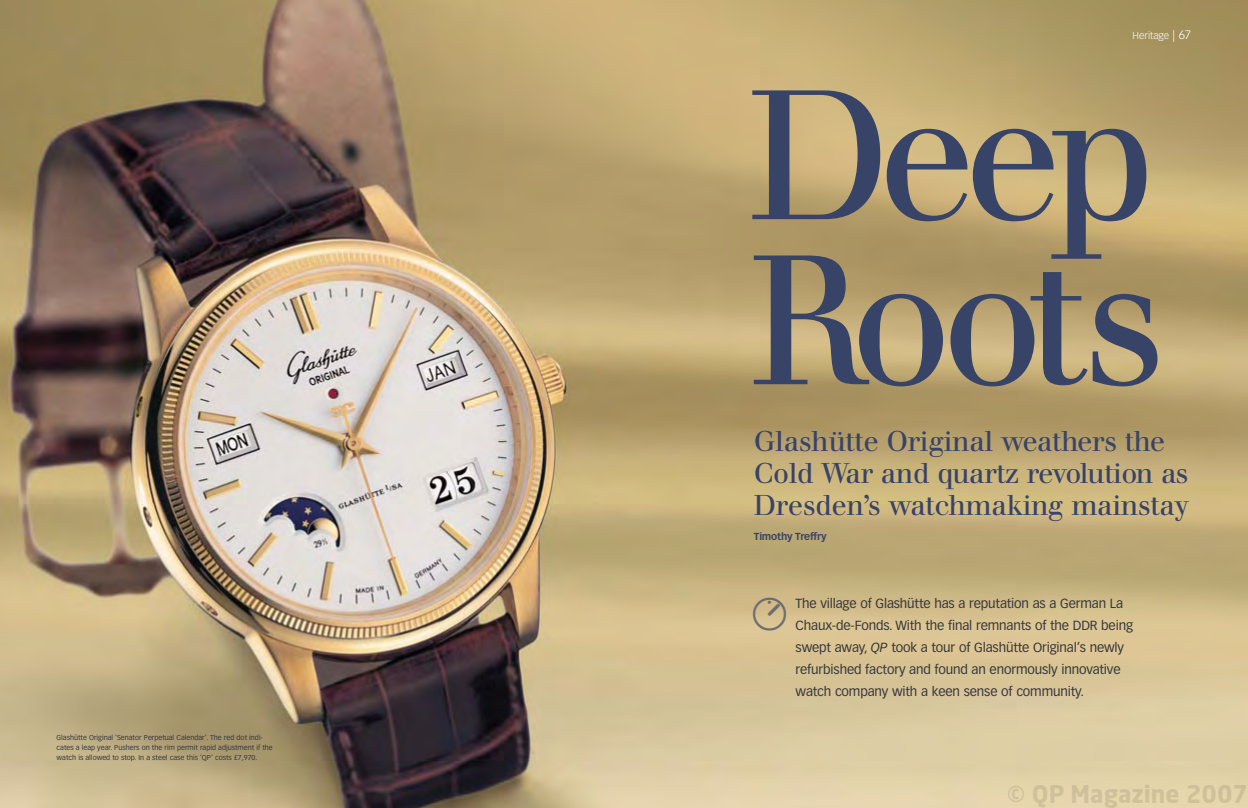
<style>
.page{position:relative;width:1248px;height:808px;background:#fff}
.page>*{position:absolute;margin:0;border:0;box-sizing:border-box;transform-origin:0 0}
.t1{font:180px/165.1px "Walbaum";letter-spacing:-.08em;color:#384368}
.t2{font:33px "QP";color:#6d6e71}
.t3{font:28px/32px "Walbaum";letter-spacing:-.015em;color:#384368}
.t4{font:700 24px "Neo Sans";color:rgb(0 0 0/.1)}
.t5{font:13px/22px "Vectora LH";letter-spacing:-.01em;color:#363739}
.t6{font:700 10px "Vectora LH";letter-spacing:-.02em;color:#384368}
.t7{font:300 10px "Vectora LH";color:#fff}
.t8{font:7px/10px "Vectora LH";color:#363739}
.s1{font-size:12px}
.s2{font-style:italic}
</style>
<div class="page">
<img style="left:0;top:0;width:1247px;height:808px">
<p class="t8" style="left:57px;top:733px;width:218px">Glashütte Original ‘Senator Perpetual Calendar’. The red dot indi&shy;cates a leap year. Pushers on the rim permit rapid adjustment if the watch is allowed to stop. In a steel case this ‘QP’ costs £7,970.</p>
<p class="t7" style="left:1132px;top:32px;width:60px">Heritage <span class="s1">| 67</span></p>
<h1 class="t1" style="left:747px;top:91px;width:419px">Deep<br>Roots</h1>
<h3 class="t3" style="left:754px;top:428px;width:436px">Glashütte Original weathers the<br>Cold War and quartz revolution as<br>Dresden’s watchmaking mainstay</h3>
<p class="t6" style="left:754px;top:532px;width:74px">Timothy Treffry</p>
<h2 class="t2" style="left:753px;top:593px;width:29px">2</h2>
<p class="t5" style="left:795px;top:593px;width:339px">The village of Glashütte has a reputation as a German La Chaux-de-Fonds. With the final remnants of the DDR being swept away, <span class="s2">QP</span> took a tour of Glashütte Original’s newly refurbished factory and found an enormously innovative watch company with a keen sense of community.</p>
<h3 class="t4" style="left:1007px;top:778px;width:242px">© QP Magazine 2007</h3>
</div>
